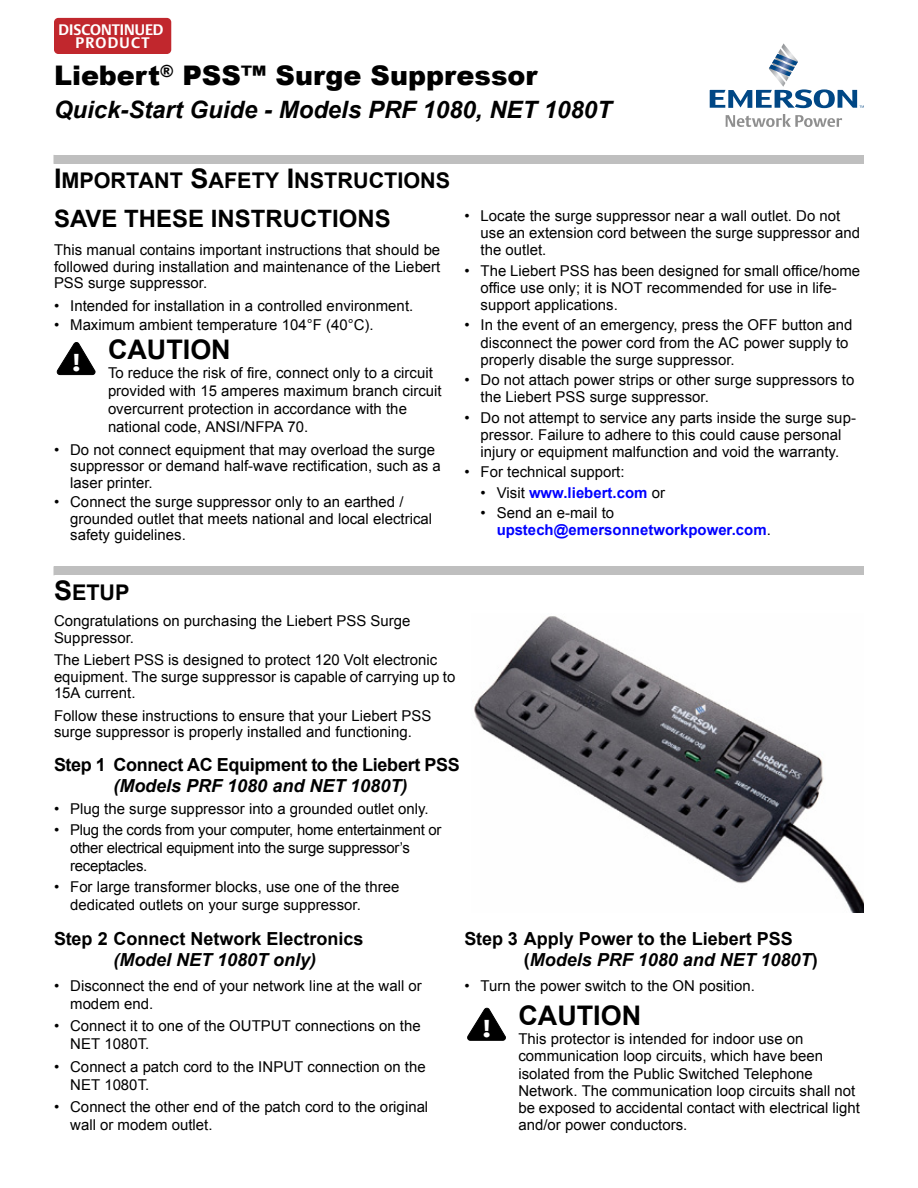
<style>
.page{position:relative;width:918px;height:1188px;background:#fff}
.page>*{position:absolute;margin:0;border:0;box-sizing:border-box;transform-origin:0 0}
.t1{font:900 27px "Arial";color:#000}
.t2{font:700 27px "Arial";color:#000}
.t3{font:italic 700 24px "Arial";color:#000}
.t4{font:700 24px "Arial";color:#000}
.t5{font:700 21.6px "Arial";color:#000}
.t6{font:700 18px/21px "Arial";color:#000}
.t7{font:italic 700 18px "Arial";color:#000}
.t8{font:700 18px "Arial";letter-spacing:-.02em;color:#000}
.t9{font:700 15.15px/13.5px "DTL Argo T";color:#fff;text-align:center}
.t10{font:15px/17.2px "Arial";color:#000}
.t11{font:15px/18px "Arial";letter-spacing:-.02em;color:#000}
.t12{font:700 15px/17.2px "Arial";letter-spacing:.005em;color:#00f}
.s1{font-size:27px}
.s2{font-family:"Courier";font-size:29.85px;color:#fff}
.s3{font-weight:400;color:#000}
.s4{font-style:italic}
</style>
<div class="page">
<svg style="left:710px;top:43px;width:154px;height:65px"></svg>
<svg style="left:726px;top:114px;width:116px;height:13px"></svg>
<div style="left:54px;top:155px;width:810px;height:9px;background:#bfbfbf"></div>
<div style="left:54px;top:566px;width:810px;height:9px;background:#bfbfbf"></div>
<svg style="left:57px;top:342px;width:38px;height:33px"></svg>
<img style="left:474px;top:616px;width:390px;height:297px">
<svg style="left:467px;top:1008px;width:39px;height:33px"></svg>
<div style="left:54px;top:18px;width:117px;height:36px;background:#c1272d;border-radius:4px"></div>
<p class="t9" style="left:59px;top:23px;width:106px">DISCONTINUED<br>PRODUCT</p>
<h1 class="t1" style="left:54px;top:56px;width:485px">Liebert<sup>®</sup> PSS™ Surge Suppressor</h1>
<h2 class="t3" style="left:54px;top:94px;width:559px">Quick-Start Guide - Models PRF 1080, NET 1080T</h2>
<h3 class="t5" style="left:54px;top:167px;width:398px"><span class="s1">I</span>MPORTANT <span class="s1">S</span>AFETY <span class="s1">I</span>NSTRUCTIONS</h3>
<h2 class="t4" style="left:54px;top:203px;width:338px">SAVE THESE INSTRUCTIONS</h2>
<p class="t10" style="left:54px;top:242px;width:388px;line-height:16.5px;text-align:justify">This manual contains important instructions that should be followed during installation and maintenance of the Liebert PSS surge suppressor.</p>
<p class="t10" style="left:54px;top:297px;width:361px">• Intended for installation in a controlled environment.</p>
<p class="t10" style="left:54px;top:317px;width:321px">• Maximum ambient temperature 104°F (40°C).</p>
<h1 class="t2" style="left:68px;top:332px;width:165px"><span class="s2">!</span> CAUTION</h1>
<p class="t10" style="left:108px;top:364px;width:335px;line-height:18px">To reduce the risk of fire, connect only to a circuit provided with 15 amperes maximum branch circuit overcurrent protection in accordance with the national code, ANSI/NFPA 70.</p>
<p class="t10" style="left:70px;top:441px;width:372px;line-height:16.5px;text-indent:-16px">• Do not connect equipment that may overload the surge suppressor or demand half-wave rectification, such as a laser printer.</p>
<p class="t10" style="left:70px;top:494px;width:363px;line-height:16.5px;text-indent:-16px">• Connect the surge suppressor only to an earthed / grounded outlet that meets national and local electrical safety guidelines.</p>
<p class="t10" style="left:481px;top:207px;width:381px;text-indent:-16px">• Locate the surge suppressor near a wall outlet. Do not use an extension cord between the surge suppressor and the outlet.</p>
<p class="t10" style="left:481px;top:262px;width:381px;text-indent:-16px">• The Liebert PSS has been designed for small office/home office use only; it is NOT recommended for use in life&shy;support applications.</p>
<p class="t10" style="left:481px;top:317px;width:373px;text-indent:-16px">• In the event of an emergency, press the OFF button and disconnect the power cord from the AC power supply to properly disable the surge suppressor.</p>
<p class="t10" style="left:481px;top:371px;width:375px;text-indent:-16px">• Do not attach power strips or other surge suppressors to the Liebert PSS surge suppressor.</p>
<p class="t10" style="left:464px;top:409px;width:393px;text-align:center">• Do not attempt to service any parts inside the surge sup&shy;pressor. Failure to adhere to this could cause personal injury or equipment malfunction and void the warranty.</p>
<p class="t10" style="left:464px;top:464px;width:162px">• For technical support:</p>
<p class="t12" style="left:481px;top:484px;width:186px"><span class="s3">• Visit</span> www.liebert.com <span class="s3">or</span></p>
<p class="t12" style="left:497px;top:504px;width:276px;text-indent:-16px"><span class="s3">• Send an e-mail to </span>upstech@emersonnetworkpower.com<span class="s3">.</span></p>
<h3 class="t5" style="left:54px;top:578px;width:77px"><span class="s1">S</span>ETUP</h3>
<p class="t10" style="left:54px;top:613px;width:358px;line-height:16.5px">Congratulations on purchasing the Liebert PSS Surge<br>Suppressor.</p>
<p class="t10" style="left:54px;top:652px;width:403px;line-height:16.5px">The Liebert PSS is designed to protect 120 Volt electronic equipment. The surge suppressor is capable of carrying up to<br>15A current.</p>
<p class="t10" style="left:54px;top:707px;width:379px;line-height:16.5px">Follow these instructions to ensure that your Liebert PSS surge suppressor is properly installed and functioning.</p>
<p class="t8" style="left:54px;top:753px;width:407px">Step 1 Connect AC Equipment to the Liebert PSS</p>
<p class="t7" style="left:113px;top:774px;width:295px">(Models PRF 1080 and NET 1080T)</p>
<p class="t10" style="left:54px;top:800px;width:376px">• Plug the surge suppressor into a grounded outlet only.</p>
<p class="t11" style="left:70px;top:821px;width:373px;text-indent:-16px">• Plug the cords from your computer, home entertainment or other electrical equipment into the surge suppressor’s receptacles.</p>
<p class="t10" style="left:70px;top:878px;width:331px;line-height:18px;text-indent:-16px">• For large transformer blocks, use one of the three dedicated outlets on your surge suppressor.</p>
<p class="t6" style="left:54px;top:929px;width:311px">Step 2 Connect Network Electronics</p>
<p class="t7" style="left:113px;top:948px;width:204px">(Model NET 1080T only)</p>
<p class="t10" style="left:70px;top:977px;width:353px;line-height:18px;text-indent:-16px">• Disconnect the end of your network line at the wall or modem end.</p>
<p class="t10" style="left:70px;top:1017px;width:352px;line-height:18px;text-indent:-16px">• Connect it to one of the OUTPUT connections on the<br>NET 1080T.</p>
<p class="t10" style="left:70px;top:1058px;width:357px;line-height:18px;text-indent:-16px">• Connect a patch cord to the INPUT connection on the<br>NET 1080T.</p>
<p class="t10" style="left:70px;top:1098px;width:360px;line-height:18px;text-indent:-16px">• Connect the other end of the patch cord to the original wall or modem outlet.</p>
<p class="t6" style="left:524px;top:929px;width:295px;text-indent:-59px">Step 3 Apply Power to the Liebert PSS (<span class="s4">Models PRF 1080 and NET 1080T</span>)</p>
<p class="t10" style="left:464px;top:977px;width:292px">• Turn the power switch to the ON position.</p>
<h1 class="t2" style="left:478px;top:998px;width:165px"><span class="s2">!</span> CAUTION</h1>
<p class="t10" style="left:518px;top:1030px;width:343px">This protector is intended for indoor use on communication loop circuits, which have been isolated from the Public Switched Telephone Network. The communication loop circuits shall not be exposed to accidental contact with electrical light and/or power conductors.</p>
</div>
